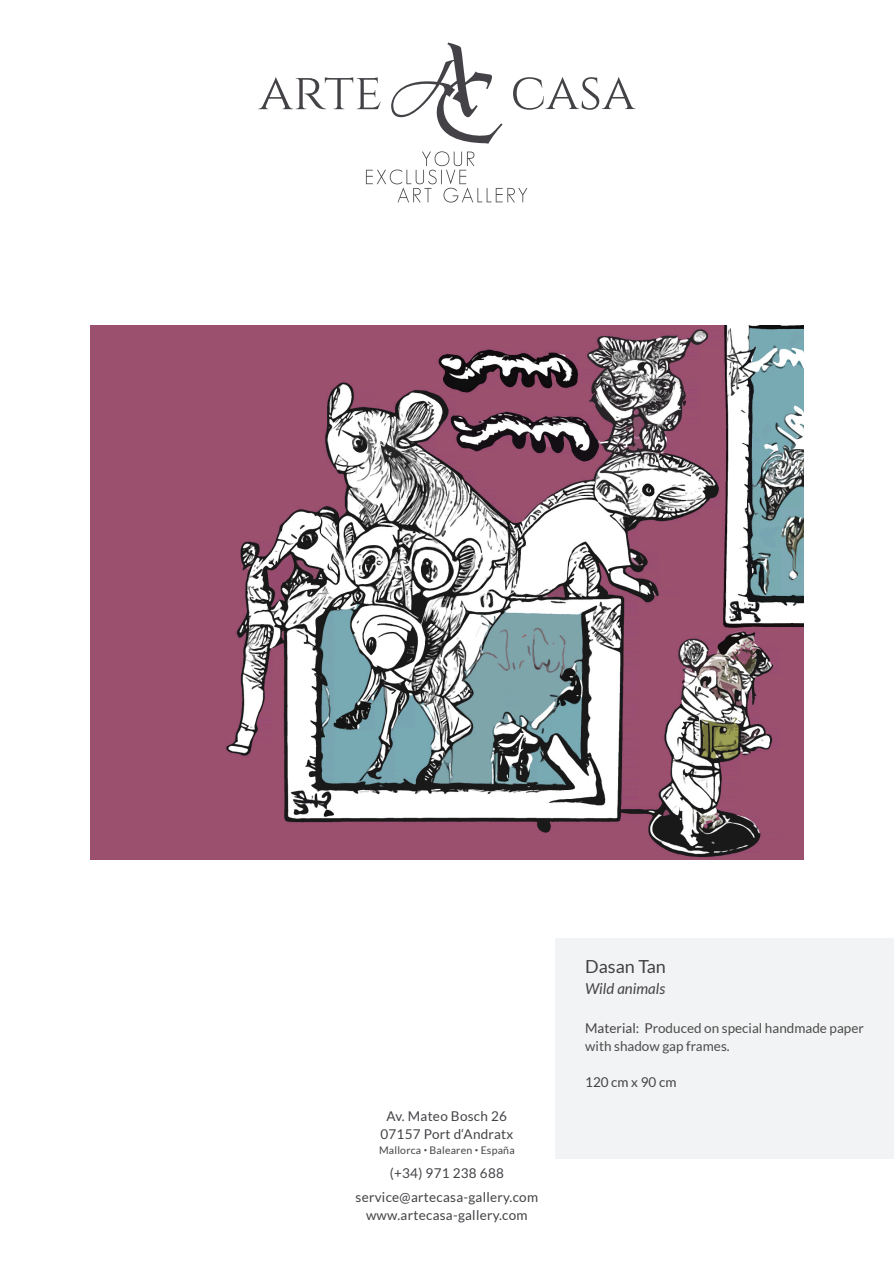
<style>
.page{position:relative;width:894px;height:1264px;background:#fff}
.page>*{position:absolute;margin:0;border:0;box-sizing:border-box;transform-origin:0 0}
.t1{font:18px "Lato";color:#444246}
.t2{font:italic 15px "Lato";color:#444246}
.t3{font:13.5px/18px "Lato";letter-spacing:.02em;color:#444246;text-align:center}
.t4{font:13.5px/18px "Lato";color:#4c4c4b}
.t5{font:10.5px "Lato";letter-spacing:.02em;color:#444246}
.s1{color:#444246}
</style>
<div class="page">
<svg style="left:513px;top:77px;width:122px;height:33px"></svg>
<svg style="left:258px;top:77px;width:122px;height:32px"></svg>
<svg style="left:391px;top:43px;width:111px;height:101px"></svg>
<svg style="left:366px;top:151px;width:161px;height:51px"></svg>
<div style="left:555px;top:938px;width:338px;height:220px;background:#f2f3f4"></div>
<img style="left:90px;top:325px;width:712px;height:534px">
<p class="t3" style="left:380px;top:1107px;width:134px">Av. Mateo Bosch 26<br>07157 Port d‘Andratx</p>
<p class="t5" style="left:379px;top:1145px;width:137px">Mallorca <sup>•</sup> Balearen <sup>•</sup> España</p>
<p class="t3" style="left:355px;top:1161px;width:184px;line-height:24px">(+34) 971 238 688 service@artecasa-gallery.com</p>
<p class="t3" style="left:366px;top:1206px;width:163px">www.artecasa-gallery.com</p>
<h1 class="t1" style="left:585px;top:958px;width:82px">Dasan Tan</h1>
<p class="t2" style="left:585px;top:981px;width:81px">Wild animals</p>
<p class="t4" style="left:585px;top:1019px;width:280px"><span class="s1">Material: P</span>roduced on special handmade paper with shadow gap frames<span class="s1">.</span></p>
<p class="t3" style="left:585px;top:1073px;width:93px">120 cm x 90 cm</p>
</div>
